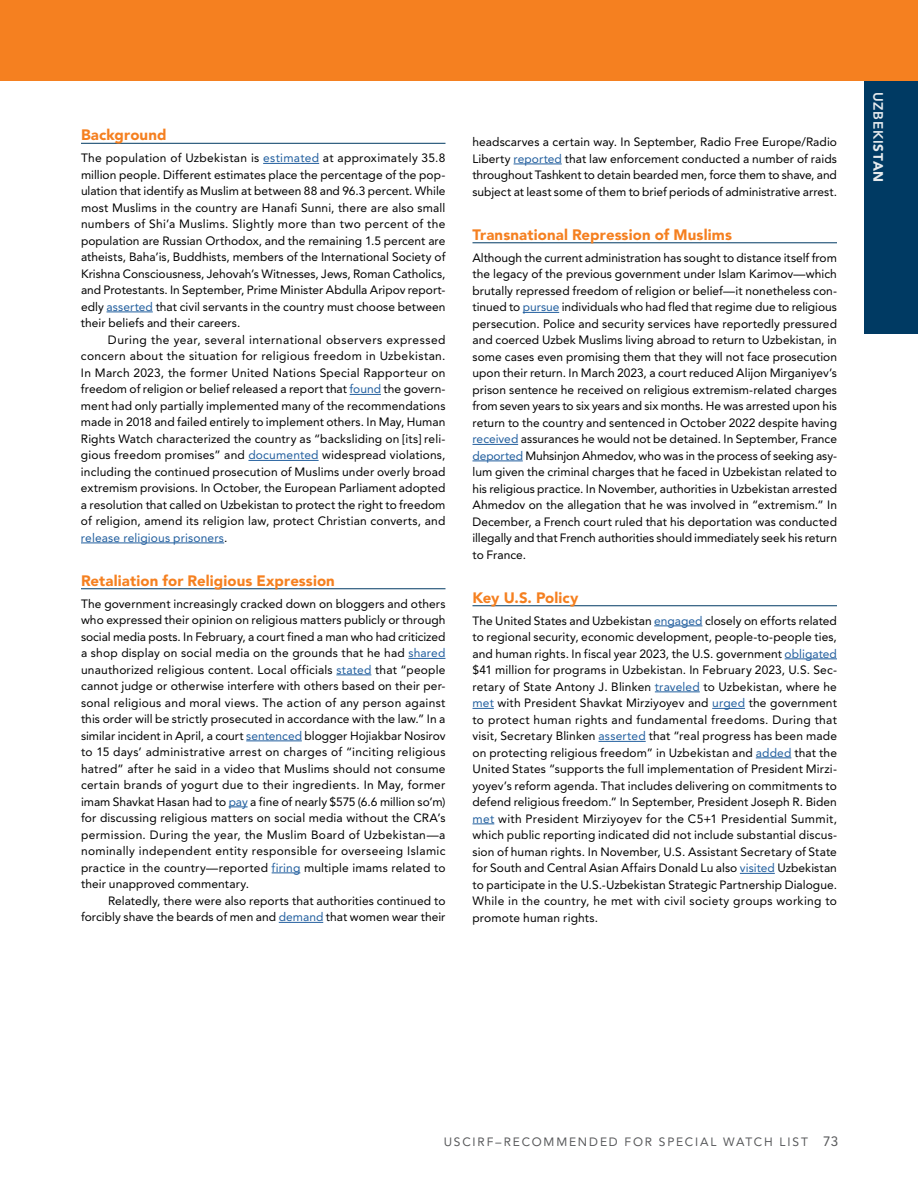
<style>
.page{position:relative;width:918px;height:1188px;background:#fff}
.page>*{position:absolute;margin:0;border:0;box-sizing:border-box;transform-origin:0 0}
.t1{font:900 15px "Avenir LT Std";letter-spacing:.01em;color:#f58020}
.t2{font:800 13.5px "Avenir LT Std";letter-spacing:.055em;color:#e6eaed}
.t3{font:12px/16.5px "Avenir LT Std";letter-spacing:.005em;color:#000;text-align:justify}
.t4{font:12px "Avenir LT Std";letter-spacing:.15em;color:#58595b}
.s1{color:#215e9e}
.s2{font-weight:900}
.s3{font-size:13.5px}
</style>
<div class="page">
<div style="left:864px;top:80px;width:54px;height:253px;background:#003a63"></div>
<div style="left:0;top:0;width:918px;height:81px;background:#f58020"></div>
<hr style="left:81px;top:143px;width:365px;height:1px;background:#003a63">
<hr style="left:263px;top:163px;width:56px;height:1px;background:#215e9e">
<hr style="left:107px;top:312px;width:46px;height:1px;background:#215e9e">
<hr style="left:350px;top:394px;width:31px;height:1px;background:#215e9e">
<hr style="left:248px;top:460px;width:71px;height:1px;background:#215e9e">
<hr style="left:81px;top:543px;width:143px;height:1px;background:#215e9e">
<hr style="left:81px;top:588px;width:365px;height:1px;background:#003a63">
<hr style="left:408px;top:658px;width:37px;height:1px;background:#215e9e">
<hr style="left:336px;top:675px;width:35px;height:1px;background:#215e9e">
<hr style="left:246px;top:741px;width:56px;height:1px;background:#215e9e">
<svg style="left:229px;top:807px;width:19px;height:1px"></svg>
<svg style="left:272px;top:873px;width:28px;height:1px"></svg>
<hr style="left:279px;top:922px;width:44px;height:1px;background:#215e9e">
<hr style="left:514px;top:164px;width:48px;height:1px;background:#215e9e">
<hr style="left:472px;top:242px;width:365px;height:1px;background:#003a63">
<hr style="left:523px;top:312px;width:36px;height:1px;background:#215e9e">
<hr style="left:472px;top:444px;width:46px;height:1px;background:#215e9e">
<hr style="left:472px;top:461px;width:51px;height:1px;background:#215e9e">
<hr style="left:472px;top:605px;width:365px;height:1px;background:#003a63">
<hr style="left:654px;top:626px;width:48px;height:1px;background:#215e9e">
<hr style="left:785px;top:659px;width:52px;height:1px;background:#215e9e">
<hr style="left:655px;top:692px;width:45px;height:1px;background:#215e9e">
<svg style="left:472px;top:708px;width:22px;height:1px"></svg>
<hr style="left:712px;top:708px;width:33px;height:1px;background:#215e9e">
<hr style="left:599px;top:741px;width:47px;height:1px;background:#215e9e">
<hr style="left:756px;top:758px;width:35px;height:1px;background:#215e9e">
<svg style="left:472px;top:824px;width:22px;height:1px"></svg>
<hr style="left:740px;top:873px;width:35px;height:1px;background:#215e9e">
<p class="t1" style="left:81px;top:126px;width:87px">Background</p>
<p class="t3" style="left:81px;top:150px;width:366px">The population of Uzbekistan is <span class="s1">estimated</span> at approximately 35.8 million people. Different estimates place the percentage of the pop&shy;ulation that identify as Muslim at between 88 and 96.3 percent. While most Muslims in the country are Hanafi Sunni, there are also small numbers of Shi’a Muslims. Slightly more than two percent of the population are Russian Orthodox, and the remaining 1.5 percent are atheists, Baha’is, Buddhists, members of the International Society of Krishna Consciousness, Jehovah’s Witnesses, Jews, Roman Catholics, and Protestants. In September, Prime Minister Abdulla Aripov report&shy;edly <span class="s1">asserted</span> that civil servants in the country must choose between their beliefs and their careers.</p>
<p class="t3" style="left:81px;top:331px;width:366px;text-indent:27px">During the year, several international observers expressed concern about the situation for religious freedom in Uzbekistan.<br>In March 2023, the former United Nations Special Rapporteur on freedom of religion or belief released a report that <span class="s1">found</span> the govern&shy;ment had only partially implemented many of the recommendations made in 2018 and failed entirely to implement others. In May, Human Rights Watch characterized the country as “backsliding on [its] reli&shy;gious freedom promises” and <span class="s1">documented</span> widespread violations, including the continued prosecution of Muslims under overly broad extremism provisions. In October, the European Parliament adopted a resolution that called on Uzbekistan to protect the right to freedom of religion, amend its religion law, protect Christian converts, and <span class="s1">release religious prisoners</span>.</p>
<p class="t1" style="left:81px;top:571px;width:255px">Retaliation for Religious Expression</p>
<p class="t3" style="left:81px;top:595px;width:366px">The government increasingly cracked down on bloggers and others who expressed their opinion on religious matters publicly or through social media posts. In February, a court fined a man who had criticized a shop display on social media on the grounds that he had <span class="s1">shared </span>unauthorized religious content. Local officials <span class="s1">stated</span> that “people cannot judge or otherwise interfere with others based on their per&shy;sonal religious and moral views. The action of any person against this order will be strictly prosecuted in accordance with the law.” In a similar incident in April, a court <span class="s1">sentenced</span> blogger Hojiakbar Nosirov to 15 days’ administrative arrest on charges of “inciting religious hatred” after he said in a video that Muslims should not consume certain brands of yogurt due to their ingredients. In May, former imam Shavkat Hasan had to <span class="s1">pay</span> a fine of nearly $575 (6.6 million so’m) for discussing religious matters on social media without the CRA’s permission. During the year, the Muslim Board of Uzbekistan—a nominally independent entity responsible for overseeing Islamic practice in the country—reported <span class="s1">firing</span> multiple imams related to their unapproved commentary.</p>
<p class="t3" style="left:81px;top:892px;width:366px;text-align:right">Relatedly, there were also reports that authorities continued to forcibly shave the beards of men and <span class="s1">demand</span> that women wear their</p>
<p class="t3" style="left:472px;top:134px;width:366px">headscarves a certain way. In September, Radio Free Europe/Radio Liberty <span class="s1">reported</span> that law enforcement conducted a number of raids throughout Tashkent to detain bearded men, force them to shave, and subject at least some of them to brief periods of administrative arrest.</p>
<p class="t1" style="left:472px;top:225px;width:261px">Transnational Repression of Muslims</p>
<p class="t3" style="left:472px;top:249px;width:366px">Although the current administration has sought to distance itself from the legacy of the previous government under Islam Karimov—which brutally repressed freedom of religion or belief—it nonetheless con&shy;tinued to <span class="s1">pursue</span> individuals who had fled that regime due to religious persecution. Police and security services have reportedly pressured and coerced Uzbek Muslims living abroad to return to Uzbekistan, in some cases even promising them that they will not face prosecution upon their return. In March 2023, a court reduced Alijon Mirganiyev’s prison sentence he received on religious extremism-related charges from seven years to six years and six months. He was arrested upon his return to the country and sentenced in October 2022 despite having <span class="s1">received</span> assurances he would not be detained. In September, France <span class="s1">deported</span> Muhsinjon Ahmedov, who was in the process of seeking asy&shy;lum given the criminal charges that he faced in Uzbekistan related to his religious practice. In November, authorities in Uzbekistan arrested Ahmedov on the allegation that he was involved in “extremism.” In December, a French court ruled that his deportation was conducted illegally and that French authorities should immediately seek his return to France.</p>
<p class="t1" style="left:472px;top:588px;width:108px">Key U.S. Policy</p>
<p class="t3" style="left:472px;top:612px;width:366px">The United States and Uzbekistan <span class="s1">engaged</span> closely on efforts related to regional security, economic development, people-to-people ties, and human rights. In fiscal year 2023, the U.S. government <span class="s1">obligated </span>$41 million for programs in Uzbekistan. In February 2023, U.S. Sec&shy;retary of State Antony J. Blinken <span class="s1">traveled</span> to Uzbekistan, where he <span class="s1">met</span> with President Shavkat Mirziyoyev and <span class="s1">urged</span> the government to protect human rights and fundamental freedoms. During that visit, Secretary Blinken <span class="s1">asserted</span> that “real progress has been made on protecting religious freedom” in Uzbekistan and <span class="s1">added</span> that the United States “supports the full implementation of President Mirzi&shy;yoyev’s reform agenda. That includes delivering on commitments to defend religious freedom.” In September, President Joseph R. Biden <span class="s1">met</span> with President Mirziyoyev for the C5+1 Presidential Summit, which public reporting indicated did not include substantial discus&shy;sion of human rights. In November, U.S. Assistant Secretary of State for South and Central Asian Affairs Donald Lu also <span class="s1">visited</span> Uzbekistan to participate in the U.S.-Uzbekistan Strategic Partnership Dialogue.<br>While in the country, he met with civil society groups working to promote human rights.</p>
<p class="t2" style="left:886px;top:92px;width:92px;rotate:90deg">UZBEKI<span class="s2">STAN</span></p>
<p class="t4" style="left:444px;top:1135px;width:396px">USCIRF–RECOMMENDED FOR SPECIAL WATCH LIST <span class="s3">73</span></p>
</div>
